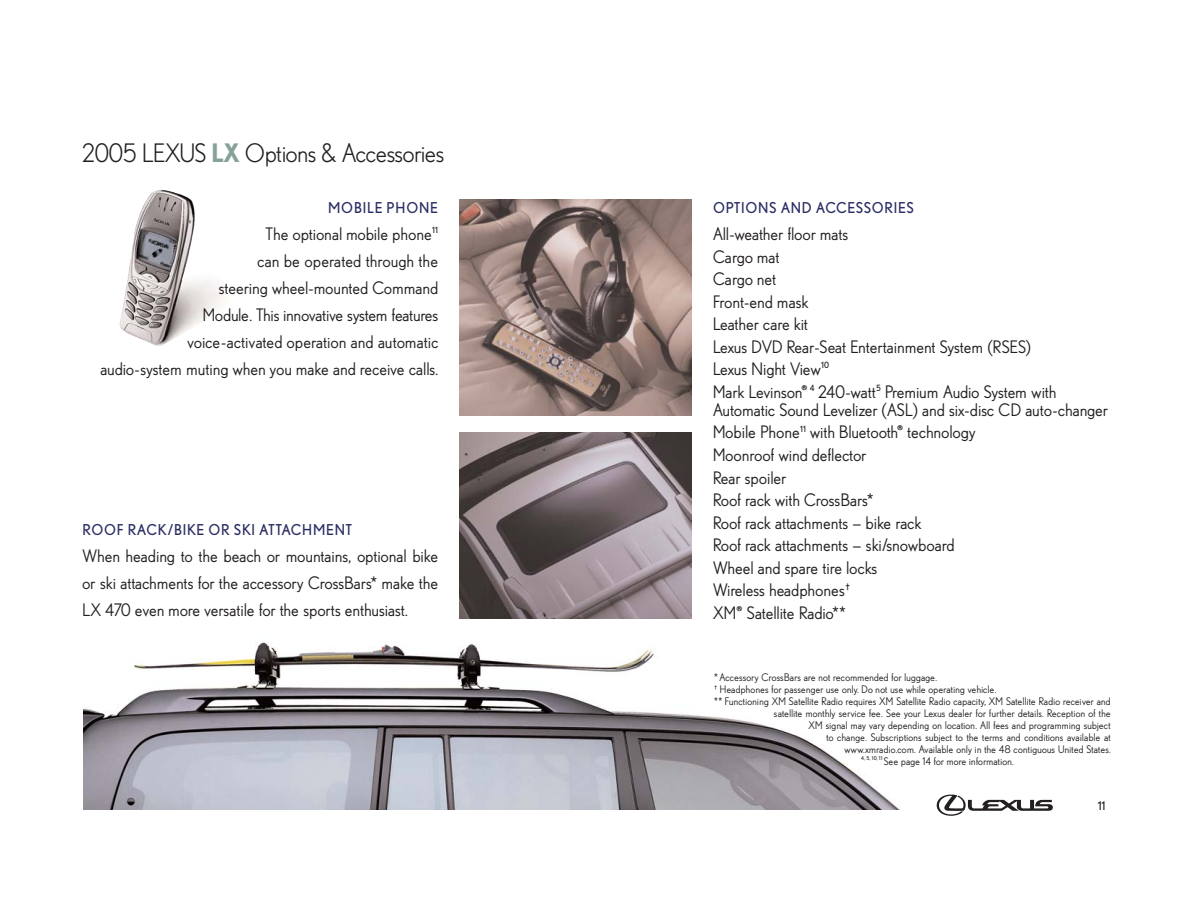
<style>
.page{position:relative;width:1188px;height:918px;background:#fff}
.page>*{position:absolute;margin:0;border:0;box-sizing:border-box;transform-origin:0 0}
.t1{font:25.5px "Lexus Nobel";letter-spacing:-.015em;color:#231f20}
.t2{font:500 17.25px/22.5px "Lexus Nobel";letter-spacing:.02em;color:#231f20}
.t3{font:15px "Lexus Nobel Display";letter-spacing:.045em;color:#2a2e64}
.t4{font:12px "Lexus Nobel Display";color:#231f20}
.t5{font:500 10.5px "Lexus Nobel";letter-spacing:.03em;color:#231f20}
.s1{font-family:"Lexus Nobel SC"}
.s2{font-family:"Lexus Nobel SC";font-weight:700;color:#86a198}
</style>
<div class="page">
<img style="left:119px;top:190px;width:105px;height:156px">
<svg style="left:937px;top:795px;width:116px;height:21px"></svg>
<img style="left:459px;top:199px;width:232px;height:216px">
<img style="left:459px;top:432px;width:232px;height:187px">
<img style="left:83px;top:642px;width:817px;height:168px">
<h1 class="t1" style="left:82px;top:144px;width:363px"><span class="s1">2005 LEXUS</span> <span class="s2">LX</span> Options &amp; Accessories</h1>
<p class="t3" style="left:328px;top:201px;width:111px">MOBILE PHONE</p>
<p class="t2" style="left:101px;top:221px;width:339px;line-height:27px;text-align:right">The optional mobile phone<sup>11<br></sup>can be operated through the<br>steering wheel-mounted Command<br>Module. This innovative system features<br>voice-activated operation and automatic<br>audio-system muting when you make and receive calls.</p>
<p class="t3" style="left:82px;top:523px;width:271px">ROOF RACK/BIKE OR SKI ATTACHMENT</p>
<p class="t2" style="left:82px;top:544px;width:357px;line-height:27px;text-align:justify">When heading to the beach or mountains, optional bike or ski attachments for the accessory CrossBars* make the LX 470 even more versatile for the sports enthusiast.</p>
<p class="t3" style="left:713px;top:201px;width:202px">OPTIONS AND ACCESSORIES</p>
<p class="t2" style="left:713px;top:224px;width:345px">All-weather floor mats<br>Cargo mat<br>Cargo net<br>Front-end mask<br>Leather care kit<br>Lexus DVD Rear-Seat Entertainment System (RSES)<br>Lexus Night View<sup>10<br></sup>Mark Levinson® <sup>4</sup> 240-watt<sup>5</sup> Premium Audio System with</p>
<p class="t2" style="left:713px;top:399px;width:396px">Automatic Sound Levelizer (ASL) and six-disc CD auto-changer<br>Mobile Phone<sup>11</sup> with Bluetooth® technology<br>Moonroof wind deflector<br>Rear spoiler<br>Roof rack with CrossBars*<br>Roof rack attachments — bike rack<br>Roof rack attachments — ski/snowboard<br>Wheel and spare tire locks<br>Wireless headphones†<br>XM® Satellite Radio**</p>
<p class="t5" style="left:714px;top:673px;width:224px">* Accessory CrossBars are not recommended for luggage.</p>
<p class="t5" style="left:714px;top:685px;width:284px">† Headphones for passenger use only. Do not use while operating vehicle.</p>
<p class="t5" style="left:714px;top:697px;width:398px">** Functioning XM Satellite Radio requires XM Satellite Radio capacity, XM Satellite Radio receiver and</p>
<p class="t5" style="left:774px;top:709px;width:338px">satellite monthly service fee. See your Lexus dealer for further details. Reception of the</p>
<p class="t5" style="left:808px;top:721px;width:304px">XM signal may vary depending on location. All fees and programming subject</p>
<p class="t5" style="left:826px;top:733px;width:286px">to change. Subscriptions subject to the terms and conditions available at</p>
<p class="t5" style="left:844px;top:745px;width:268px">www.xmradio.com. Available only in the 48 contiguous United States.</p>
<p class="t5" style="left:861px;top:757px;width:154px"><sup>4,</sup> <sup>5,</sup> <sup>10,</sup> <sup>11</sup> See page 14 for more information.</p>
<p class="t4" style="left:1098px;top:800px;width:9px">11</p>
</div>
